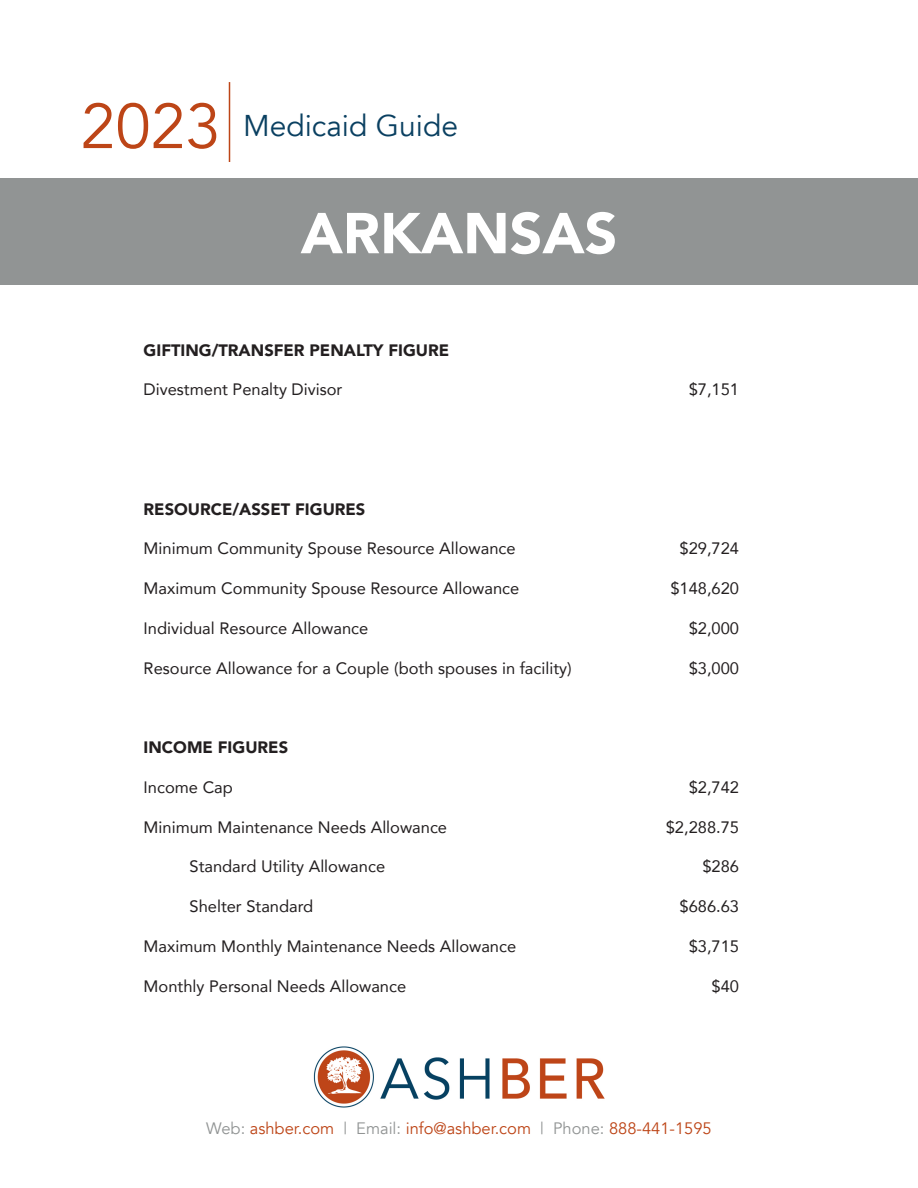
<style>
.page{position:relative;width:918px;height:1188px;background:#fff}
.page>*{position:absolute;margin:0;border:0;box-sizing:border-box;transform-origin:0 0}
.t1{font:63px "Avenir";color:#bd4517}
.t2{font:900 57px "Avenir";color:#fff}
.t3{font:30px "Avenir";color:#0a4061}
.t4{font:16.5px "Avenir";color:#231f20}
.t5{font:900 16.5px "Avenir";color:#231f20}
.t6{font:16.5px "Avenir";color:#bd4517}
.s1{color:#919494}
</style>
<div class="page">
<div style="left:0;top:178px;width:918px;height:107px;background:#919494"></div>
<img style="left:313px;top:1046px;width:292px;height:62px">
<hr style="left:229px;top:82px;width:1px;height:80px;background:#bd4517">
<p class="t1" style="left:81px;top:89px;width:142px">2023</p>
<p class="t3" style="left:243px;top:108px;width:217px">Medicaid Guide</p>
<p class="t2" style="left:301px;top:185px;width:318px">ARKANSAS</p>
<p class="t5" style="left:144px;top:336px;width:307px">GIFTING/TRANSFER PENALTY FIGURE</p>
<p class="t4" style="left:144px;top:376px;width:200px">Divestment Penalty Divisor</p>
<p class="t4" style="left:689px;top:376px;width:52px">$7,151</p>
<p class="t5" style="left:144px;top:495px;width:223px">RESOURCE/ASSET FIGURES</p>
<p class="t4" style="left:144px;top:535px;width:374px">Minimum Community Spouse Resource Allowance</p>
<p class="t4" style="left:680px;top:535px;width:61px">$29,724</p>
<p class="t4" style="left:144px;top:575px;width:377px">Maximum Community Spouse Resource Allowance</p>
<p class="t4" style="left:670px;top:575px;width:70px">$148,620</p>
<p class="t4" style="left:144px;top:615px;width:226px">Individual Resource Allowance</p>
<p class="t4" style="left:689px;top:615px;width:52px">$2,000</p>
<p class="t4" style="left:144px;top:655px;width:430px">Resource Allowance for a Couple (both spouses in facility)</p>
<p class="t4" style="left:689px;top:655px;width:52px">$3,000</p>
<p class="t5" style="left:144px;top:733px;width:146px">INCOME FIGURES</p>
<p class="t4" style="left:144px;top:774px;width:91px">Income Cap</p>
<p class="t4" style="left:689px;top:774px;width:52px">$2,742</p>
<p class="t4" style="left:144px;top:814px;width:305px">Minimum Maintenance Needs Allowance</p>
<p class="t4" style="left:666px;top:814px;width:75px">$2,288.75</p>
<p class="t4" style="left:190px;top:853px;width:197px">Standard Utility Allowance</p>
<p class="t4" style="left:702px;top:853px;width:38px">$286</p>
<p class="t4" style="left:190px;top:893px;width:125px">Shelter Standard</p>
<p class="t4" style="left:680px;top:893px;width:61px">$686.63</p>
<p class="t4" style="left:144px;top:933px;width:374px">Maximum Monthly Maintenance Needs Allowance</p>
<p class="t4" style="left:689px;top:933px;width:52px">$3,715</p>
<p class="t4" style="left:144px;top:973px;width:264px">Monthly Personal Needs Allowance</p>
<p class="t4" style="left:712px;top:973px;width:29px">$40</p>
<p class="t6" style="left:206px;top:1119px;width:507px"><span class="s1">Web:</span> ashber.com <span class="s1">| Email:</span> info@ashber.com <span class="s1">| Phone:</span> 888-441-1595</p>
</div>
